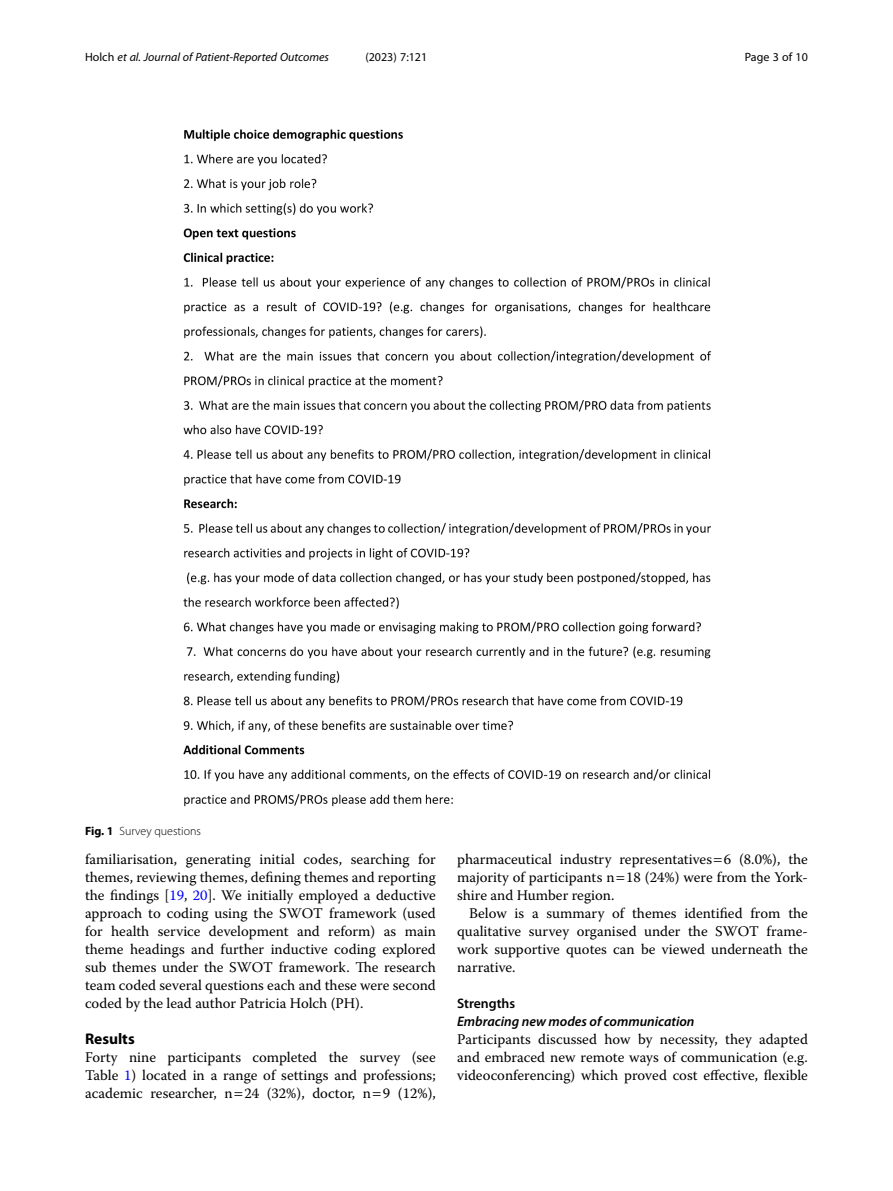
<style>
.page{position:relative;width:893px;height:1191px;background:#fff}
.page>*{position:absolute;margin:0;border:0;box-sizing:border-box;transform-origin:0 0}
.Head_1{font:700 15.45px "Myriad Pro";color:#000}
.Body_Text{font:14.7px/18px "Warnock Pro";color:#000;text-align:justify}
.Body_Text_Indent{font:14.7px/18px "Warnock Pro";color:#000;text-align:justify}
.Head_3_after_2{font:italic 600 13.8px "Myriad Pro";color:#000}
.Head_2{font:600 13.8px "Myriad Pro";color:#000}
.t1{font:italic 12px "Myriad Pro";color:#000}
.t2{font:12px "Myriad Pro";color:#000}
.Figure_Caption{font:300 12px "Myriad Pro";color:#000}
.s1{font-style:normal}
.s2{font-weight:700}
.s3{color:#00f}
</style>
<div class="page">
<img style="left:183px;top:129px;width:528px;height:678px">
<p class="t1" style="left:85px;top:50px;width:245px"><span class="s1">Holch</span> et al. Journal of Patient-Reported Outcomes</p>
<p class="t2" style="left:365px;top:50px;width:63px">(2023) 7:121</p>
<p class="t2" style="left:745px;top:50px;width:65px">Page 3 of 10</p>
<p class="Figure_Caption" style="left:85px;top:824px;width:118px"><span class="s2">Fig. 1</span> Survey questions</p>
<p class="Body_Text" style="left:85px;top:850px;width:352px">familiarisation, generating initial codes, searching for themes, reviewing themes, defining themes and reporting the findings [<span class="s3">19</span>, <span class="s3">20</span>]. We initially employed a deductive approach to coding using the SWOT framework (used for health service development and reform) as main theme headings and further inductive coding explored sub themes under the SWOT framework. The research team coded several questions each and these were second coded by the lead author Patricia Holch (PH).</p>
<p class="Head_1" style="left:85px;top:1029px;width:51px">Results</p>
<p class="Body_Text" style="left:85px;top:1048px;width:352px">Forty nine participants completed the survey (see Table <span class="s3">1</span>) located in a range of settings and professions; academic researcher, n 24 (32%), doctor, n 9 (12%),</p>
<p class="Body_Text" style="left:457px;top:850px;width:352px">pharmaceutical industry representatives 6 (8.0%), the majority of participants n 18 (24%) were from the York&shy;shire and Humber region.</p>
<p class="Body_Text_Indent" style="left:457px;top:904px;width:352px;text-indent:12px">Below is a summary of themes identified from the qualitative survey organised under the SWOT frame&shy;work supportive quotes can be viewed underneath the narrative.</p>
<p class="Head_2" style="left:457px;top:995px;width:60px">Strengths</p>
<p class="Head_3_after_2" style="left:457px;top:1013px;width:239px">Embracing new modes of communication</p>
<p class="Body_Text" style="left:457px;top:1030px;width:352px">Participants discussed how by necessity, they adapted and embraced new remote ways of communication (e.g. videoconferencing) which proved cost effective, flexible</p>
</div>
